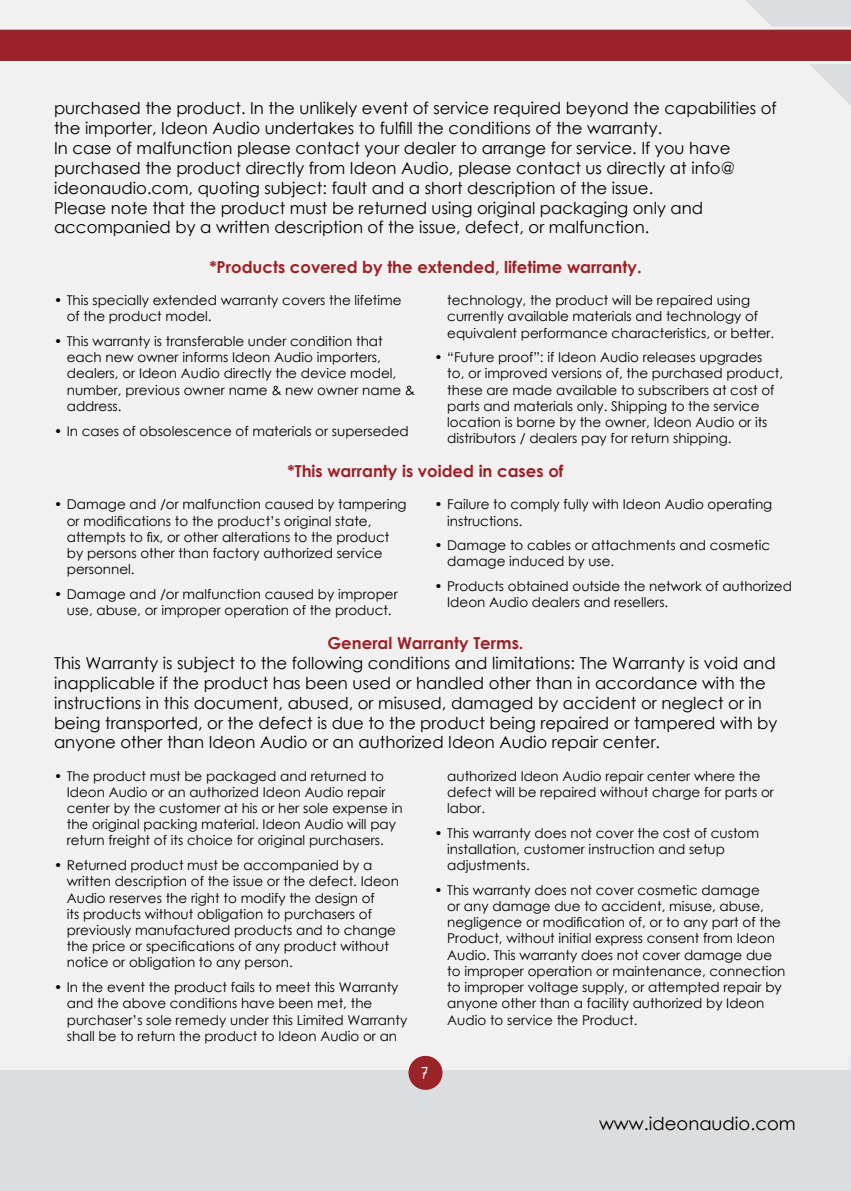
<style>
.page{position:relative;width:851px;height:1191px;background:#fff}
.page>*{position:absolute;margin:0;border:0;box-sizing:border-box;transform-origin:0 0}
.t1{font:18px "Century Gothic";color:#000}
.t2{font:18px "Gunny Manual";color:#fff}
.t3{font:16.5px/19.8px "Century Gothic";color:#000}
.t4{font:700 16.5px "Century Gothic";color:#9a2327}
.t5{font:13.5px/16.2px "Century Gothic";color:#000}
</style>
<div class="page">
<div style="left:0;top:0;width:850px;height:1191px;background:#f1f1f2"></div>
<div style="left:0;top:1069px;width:850px;height:122px;background:#dcddde"></div>
<svg style="left:0;top:0;width:850px;height:104px"></svg>
<div style="left:408px;top:1055px;width:34px;height:34px;background:#9a2327;border-radius:50%"></div>
<p class="t3" style="left:54px;top:98px;width:724px">purchased the product. In the unlikely event of service required beyond the capabilities of the importer, Ideon Audio undertakes to fulfill the conditions of the warranty.<br>In case of malfunction please contact your dealer to arrange for service. If you have purchased the product directly from Ideon Audio, please contact us directly at info@ ideonaudio.com, quoting subject: fault and a short description of the issue.<br>Please note that the product must be returned using original packaging only and accompanied by a written description of the issue, defect, or malfunction.</p>
<p class="t4" style="left:209px;top:254px;width:433px">*Products covered by the extended, lifetime warranty.</p>
<p class="t5" style="left:67px;top:292px;width:336px;text-indent:-13px">• This specially extended warranty covers the lifetime of the product model.</p>
<p class="t5" style="left:67px;top:333px;width:350px;text-indent:-13px">• This warranty is transferable under condition that each new owner informs Ideon Audio importers, dealers, or Ideon Audio directly the device model, number, previous owner name &amp; new owner name &amp; address.</p>
<p class="t5" style="left:54px;top:422px;width:356px">• In cases of obsolescence of materials or superseded</p>
<p class="t5" style="left:447px;top:292px;width:328px">technology, the product will be repaired using currently available materials and technology of equivalent performance characteristics, or better.</p>
<p class="t5" style="left:447px;top:349px;width:337px;text-indent:-13px">• “Future proof”: if Ideon Audio releases upgrades<br>to, or improved versions of, the purchased product, these are made available to subscribers at cost of parts and materials only. Shipping to the service location is borne by the owner, Ideon Audio or its distributors / dealers pay for return shipping.</p>
<p class="t4" style="left:287px;top:458px;width:277px">*This warranty is voided in cases of</p>
<p class="t5" style="left:67px;top:496px;width:341px;text-indent:-13px">• Damage and /or malfunction caused by tampering or modifications to the product’s original state, attempts to fix, or other alterations to the product by persons other than factory authorized service personnel.</p>
<p class="t5" style="left:54px;top:585px;width:345px;text-align:center">• Damage and /or malfunction caused by improper use, abuse, or improper operation of the product.</p>
<p class="t5" style="left:447px;top:496px;width:326px;text-indent:-13px">• Failure to comply fully with Ideon Audio operating instructions.</p>
<p class="t5" style="left:447px;top:537px;width:324px;text-indent:-13px">• Damage to cables or attachments and cosmetic damage induced by use.</p>
<p class="t5" style="left:447px;top:578px;width:346px;text-indent:-13px">• Products obtained outside the network of authorized<br>Ideon Audio dealers and resellers.</p>
<p class="t4" style="left:327px;top:631px;width:198px">General Warranty Terms.</p>
<p class="t3" style="left:54px;top:653px;width:724px">This Warranty is subject to the following conditions and limitations: The Warranty is void and inapplicable if the product has been used or handled other than in accordance with the instructions in this document, abused, or misused, damaged by accident or neglect or in being transported, or the defect is due to the product being repaired or tampered with by anyone other than Ideon Audio or an authorized Ideon Audio repair center.</p>
<p class="t5" style="left:67px;top:767px;width:337px;text-indent:-13px">• The product must be packaged and returned to Ideon Audio or an authorized Ideon Audio repair center by the customer at his or her sole expense in the original packing material. Ideon Audio will pay return freight of its choice for original purchasers.</p>
<p class="t5" style="left:67px;top:857px;width:333px;text-indent:-13px">• Returned product must be accompanied by a written description of the issue or the defect. Ideon Audio reserves the right to modify the design of<br>its products without obligation to purchasers of previously manufactured products and to change the price or specifications of any product without notice or obligation to any person.</p>
<p class="t5" style="left:67px;top:979px;width:342px;text-indent:-13px">• In the event the product fails to meet this Warranty and the above conditions have been met, the purchaser’s sole remedy under this Limited Warranty shall be to return the product to Ideon Audio or an</p>
<p class="t5" style="left:447px;top:767px;width:328px">authorized Ideon Audio repair center where the defect will be repaired without charge for parts or labor.</p>
<p class="t5" style="left:447px;top:824px;width:313px;text-indent:-13px">• This warranty does not cover the cost of custom installation, customer instruction and setup adjustments.</p>
<p class="t5" style="left:447px;top:881px;width:340px;text-indent:-13px">• This warranty does not cover cosmetic damage<br>or any damage due to accident, misuse, abuse, negligence or modification of, or to any part of the Product, without initial express consent from Ideon Audio. This warranty does not cover damage due to improper operation or maintenance, connection to improper voltage supply, or attempted repair by anyone other than a facility authorized by Ideon Audio to service the Product.</p>
<h1 class="t2" style="left:420px;top:1061px;width:9px">7</h1>
<h1 class="t1" style="left:599px;top:1111px;width:198px">www.ideonaudio.com</h1>
</div>
